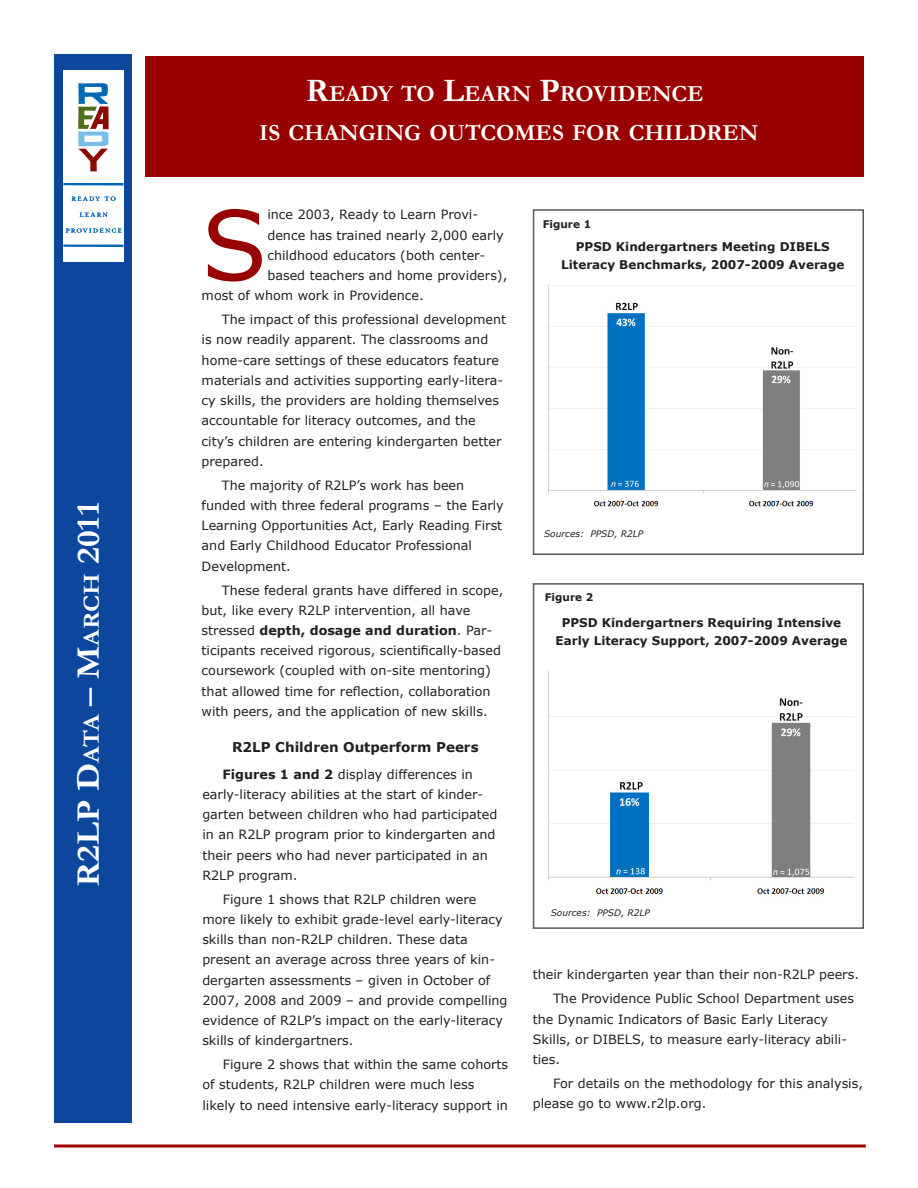
<style>
.page{position:relative;width:918px;height:1188px;background:#fff}
.page>*{position:absolute;margin:0;border:0;box-sizing:border-box;transform-origin:0 0}
.t1{font:96.3px "Verdana";color:#900}
.t2{font:700 33px "Garamond";color:#fff;scale:1.09 1}
.t3{font:700 23.1px/39.6px "Garamond";color:#fff;text-align:center}
.t4{font:700 13.5px "Verdana";color:#231f20}
.t5{font:12.75px/20.2px "Verdana";color:#231f20}
.t6{font:700 12px/18px "Verdana";color:#231f20;text-align:center}
.t7{font:700 10.5px "Verdana";color:#231f20}
.t8{font:italic 9px "Verdana";color:#231f20}
.s1{font-size:23.1px}
.s2{font-size:33px}
.s3{font-weight:700}
</style>
<div class="page">
<svg style="left:54px;top:1144px;width:812px;height:4px;background:#b23f3f"></svg>
<div style="left:533px;top:583px;width:331px;height:346px;border:2px solid #57585a"></div>
<div style="left:533px;top:209px;width:331px;height:346px;border:2px solid #57585a"></div>
<div style="left:54px;top:54px;width:78px;height:1069px;background:#0c479d"></div>
<div style="left:146px;top:56px;width:718px;height:121px;background:#900"></div>
<div style="left:63px;top:70px;width:60px;height:192px;background:#fff"></div>
<svg style="left:78px;top:83px;width:31px;height:89px"></svg>
<svg style="left:72px;top:197px;width:44px;height:4px"></svg>
<svg style="left:80px;top:212px;width:28px;height:5px"></svg>
<svg style="left:66px;top:228px;width:56px;height:5px"></svg>
<svg style="left:63px;top:183px;width:60px;height:3px"></svg>
<svg style="left:63px;top:244px;width:60px;height:3px"></svg>
<img style="left:548px;top:285px;width:308px;height:223px">
<img style="left:548px;top:671px;width:306px;height:225px">
<h2 class="t2" style="left:69px;top:887px;width:355px;rotate:-90deg">R2LP D<span class="s1">ATA</span> – M<span class="s1">ARCH</span> 2011</h2>
<h3 class="t3" style="left:259px;top:73px;width:501px"><span class="s2">R</span>EADY TO <span class="s2">L</span>EARN <span class="s2">P</span>ROVIDENCE<br>IS CHANGING OUTCOMES FOR CHILDREN</h3>
<h1 class="t1" style="left:202px;top:184px;width:67px">S</h1>
<p class="t5" style="left:267px;top:204px;width:212px">ince 2003, Ready to Learn Provi-</p>
<p class="t5" style="left:267px;top:225px;width:238px">dence has trained nearly 2,000 early</p>
<p class="t5" style="left:267px;top:245px;width:219px">childhood educators (both center-</p>
<p class="t5" style="left:267px;top:265px;width:241px">based teachers and home providers),</p>
<p class="t5" style="left:202px;top:285px;width:224px">most of whom work in Providence.</p>
<p class="t5" style="left:202px;top:309px;width:306px;text-indent:20px">The impact of this professional development is now readily apparent. The classrooms and home-care settings of these educators feature materials and activities supporting early-litera&shy;cy skills, the providers are holding themselves accountable for literacy outcomes, and the city’s children are entering kindergarten better prepared.</p>
<p class="t5" style="left:202px;top:475px;width:304px;text-indent:20px">The majority of R2LP’s work has been funded with three federal programs – the Early Learning Opportunities Act, Early Reading First and Early Childhood Educator Professional Development.</p>
<p class="t5" style="left:202px;top:579px;width:303px;text-indent:20px">These federal grants have differed in scope, but, like every R2LP intervention, all have stressed <span class="s3">depth, dosage and duration</span>. Par&shy;ticipants received rigorous, scientifically-based coursework (coupled with on-site mentoring) that allowed time for reflection, collaboration with peers, and the application of new skills.</p>
<p class="t4" style="left:232px;top:738px;width:248px">R2LP Children Outperform Peers</p>
<p class="t5" style="left:202px;top:763px;width:296px;text-indent:20px"><span class="s3">Figures 1 and 2</span> display differences in early-literacy abilities at the start of kinder&shy;garten between children who had participated in an R2LP program prior to kindergarten and their peers who had never participated in an R2LP program.</p>
<p class="t5" style="left:202px;top:888px;width:307px;text-indent:20px">Figure 1 shows that R2LP children were more likely to exhibit grade-level early-literacy skills than non-R2LP children. These data present an average across three years of kin&shy;dergarten assessments – given in October of 2007, 2008 and 2009 – and provide compelling evidence of R2LP’s impact on the early-literacy skills of kindergartners.</p>
<p class="t5" style="left:202px;top:1054px;width:307px;text-indent:20px">Figure 2 shows that within the same cohorts of students, R2LP children were much less likely to need intensive early-literacy support in</p>
<p class="t7" style="left:543px;top:217px;width:50px">Figure 1</p>
<p class="t6" style="left:561px;top:237px;width:285px">PPSD Kindergartners Meeting DIBELS<br>Literacy Benchmarks, 2007-2009 Average</p>
<p class="t8" style="left:544px;top:528px;width:101px">Sources: PPSD, R2LP</p>
<p class="t7" style="left:545px;top:591px;width:50px">Figure 2</p>
<p class="t6" style="left:556px;top:614px;width:293px">PPSD Kindergartners Requiring Intensive<br>Early Literacy Support, 2007-2009 Average</p>
<p class="t8" style="left:551px;top:907px;width:101px">Sources: PPSD, R2LP</p>
<p class="t5" style="left:553px;top:963px;width:307px;line-height:23.7px;text-indent:-20px">their kindergarten year than their non-R2LP peers.<br>The Providence Public School Department uses</p>
<p class="t5" style="left:533px;top:1008px;width:316px">the Dynamic Indicators of Basic Early Literacy<br>Skills, or DIBELS, to measure early-literacy abili&shy;ties.</p>
<p class="t5" style="left:533px;top:1073px;width:332px;text-indent:20px">For details on the methodology for this analysis, please go to www.r2lp.org.</p>
</div>
